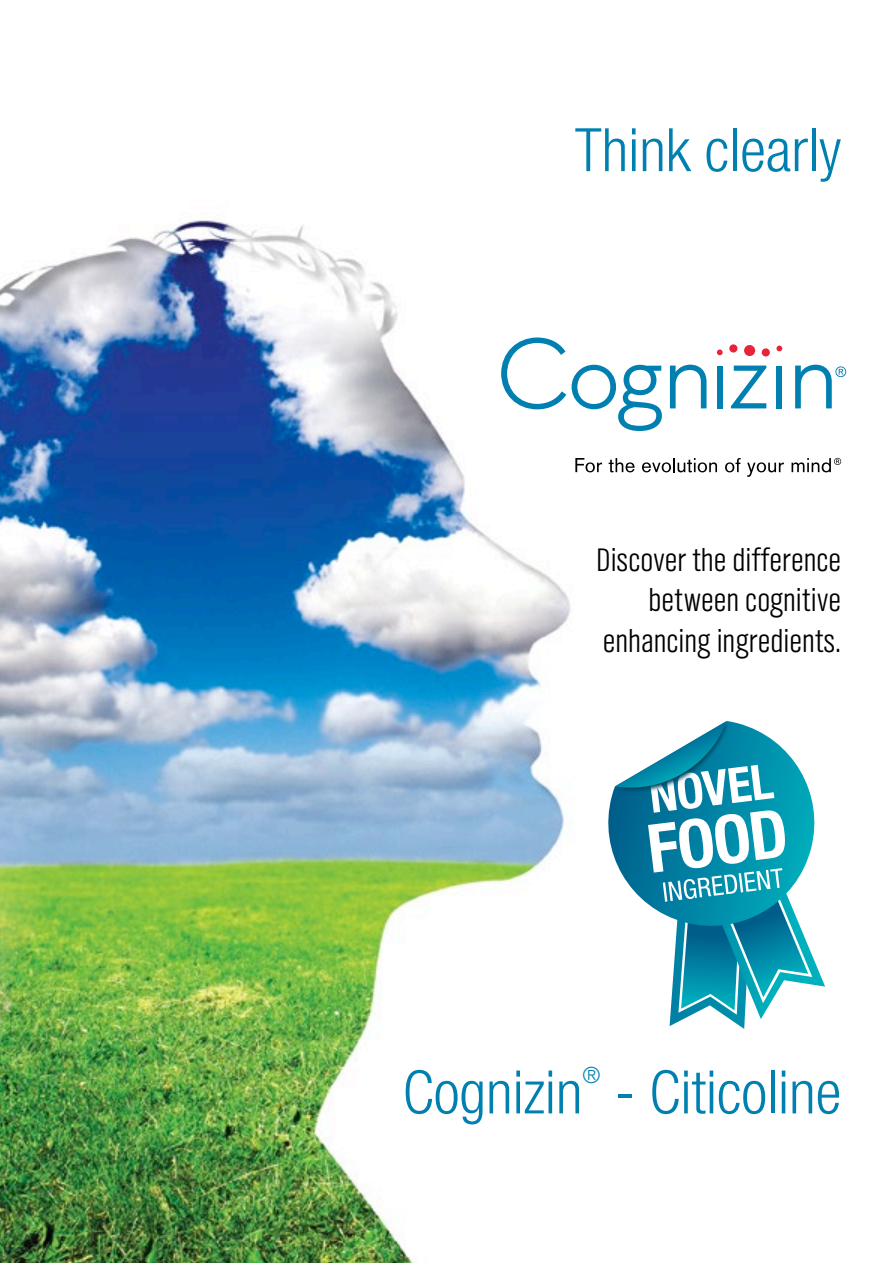
<style>
.page{position:relative;width:893px;height:1263px;background:#fff}
.page>*{position:absolute;margin:0;border:0;box-sizing:border-box;transform-origin:0 0}
.t1{font:300 condensed 60px "Helvetica Neue LT Std";color:#0080b1}
.t2{font:300 33.75px/40.5px "TV Nord Cond EF";color:#000;text-align:right}
.t3{font:300 condensed 22.5px "Helvetica Neue LT Std";color:#0080b1}
</style>
<div class="page">
<img style="left:0;top:220px;width:617px;height:1043px">
<svg style="left:501px;top:337px;width:65px;height:72px"></svg>
<svg style="left:572px;top:365px;width:90px;height:66px"></svg>
<svg style="left:670px;top:365px;width:36px;height:43px"></svg>
<div style="left:717px;top:366px;width:6px;height:42px;background:#0080b1"></div>
<svg style="left:731px;top:366px;width:35px;height:42px"></svg>
<div style="left:776px;top:366px;width:6px;height:42px;background:#0080b1"></div>
<div style="left:744px;top:345px;width:11px;height:11px;background:#e72539;border-radius:50%"></div>
<svg style="left:717px;top:349px;width:6px;height:6px"></svg>
<svg style="left:776px;top:346px;width:6px;height:5px"></svg>
<div style="left:729px;top:344px;width:8px;height:8px;background:#e72539;border-radius:50%"></div>
<div style="left:762px;top:348px;width:8px;height:8px;background:#e72539;border-radius:50%"></div>
<svg style="left:795px;top:365px;width:51px;height:43px"></svg>
<svg style="left:575px;top:458px;width:27px;height:14px"></svg>
<svg style="left:609px;top:458px;width:25px;height:14px"></svg>
<svg style="left:642px;top:458px;width:75px;height:14px"></svg>
<svg style="left:725px;top:458px;width:16px;height:14px"></svg>
<svg style="left:747px;top:462px;width:37px;height:15px"></svg>
<svg style="left:791px;top:458px;width:50px;height:14px"></svg>
<svg style="left:597px;top:937px;width:73px;height:100px"></svg>
<svg style="left:670px;top:937px;width:155px;height:92px"></svg>
<svg style="left:597px;top:729px;width:218px;height:208px"></svg>
<img style="left:590px;top:695px;width:165px;height:122px">
<svg style="left:615px;top:721px;width:112px;height:73px"></svg>
<h1 class="t1" style="left:575px;top:116px;width:268px">Think clearly</h1>
<p class="t2" style="left:596px;top:539px;width:247px">Discover the difference between cognitive enhancing ingredients.</p>
<h1 class="t1" style="left:403px;top:1058px;width:181px">Cognizin</h1>
<p class="t3" style="left:582px;top:1062px;width:19px">®</p>
<h1 class="t1" style="left:615px;top:1058px;width:228px">- Citicoline</h1>
</div>
